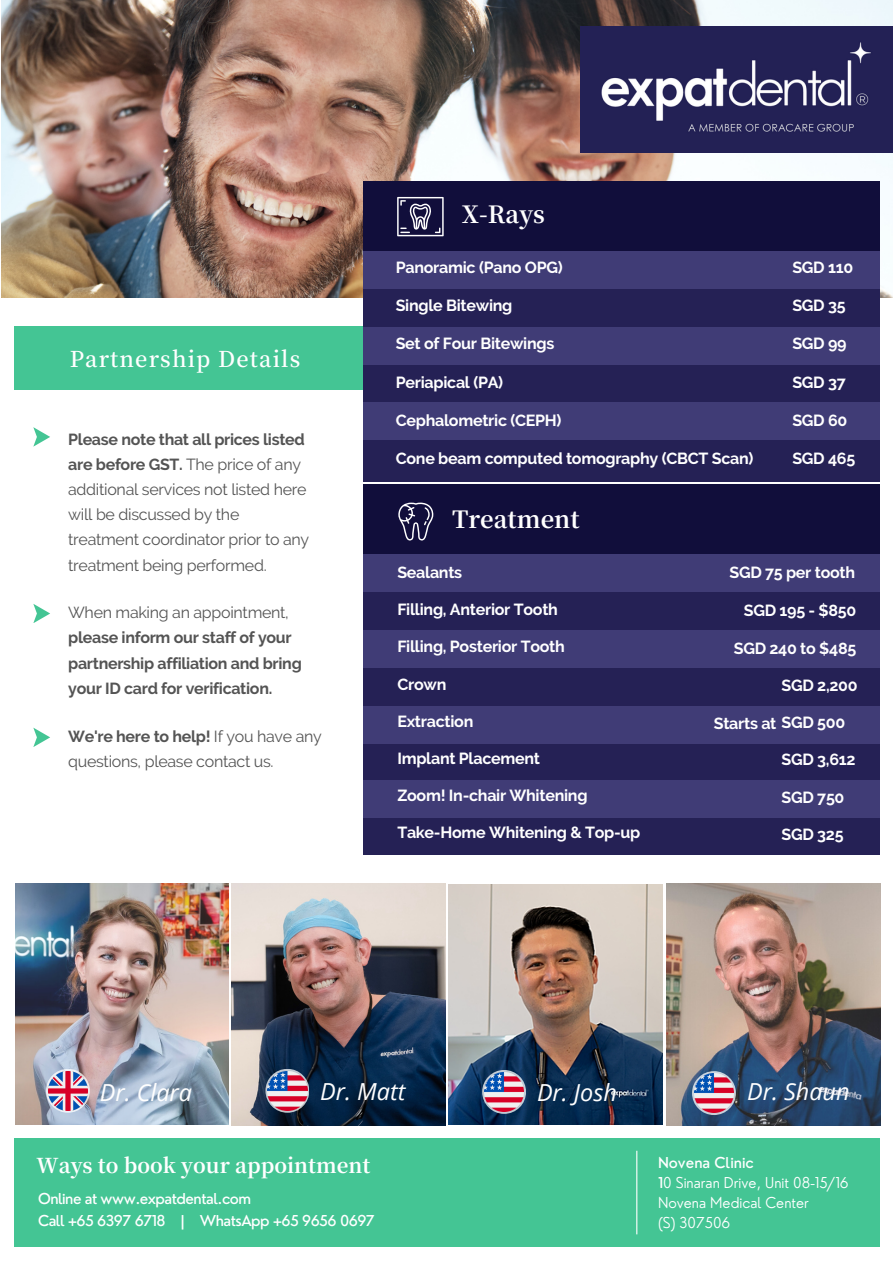
<style>
.page{position:relative;width:893px;height:1264px;background:#fff}
.page>*{position:absolute;margin:0;border:0;box-sizing:border-box;transform-origin:0 0}
.t1{font:700 23.7px "Source Han Serif JP";color:#fff}
.t2{font:italic 23.4px "Open Sans";color:#fff}
.t3{font:600 21.75px "Source Han Serif JP";letter-spacing:.05em;color:#fff}
.t4{font:700 20.4px "Source Han Serif JP";color:#fff}
.t5{font:700 16.05px "Raleway";letter-spacing:-.015em;color:#fff}
.t6{font:16.05px/25.2px "Raleway";letter-spacing:-.02em;color:#545454}
.t7{font:700 16.05px/25.2px "Raleway";letter-spacing:-.02em;color:#545454}
.t8{font:500 14.7px/21.9px "Nourd";letter-spacing:-.035em;color:#fff}
.t9{font:300 14.7px "Nourd";color:#fff}
.t10{font:500 14.7px "Nourd";color:#fff}
.s1{font-weight:700}
.s2{font-weight:400}
.s3{font-weight:500}
</style>
<div class="page">
<svg style="left:33px;top:427px;width:17px;height:19px"></svg>
<svg style="left:33px;top:604px;width:17px;height:19px"></svg>
<svg style="left:33px;top:727px;width:17px;height:19px"></svg>
<div style="left:363px;top:553px;width:516px;height:301px;background:#252155"></div>
<div style="left:363px;top:484px;width:516px;height:76px;background:#110e3b"></div>
<div style="left:364px;top:554px;width:515px;height:38px;background:#403c76"></div>
<div style="left:364px;top:630px;width:515px;height:37px;background:#403c76"></div>
<div style="left:364px;top:706px;width:515px;height:37px;background:#403c76"></div>
<div style="left:364px;top:780px;width:515px;height:37px;background:#403c76"></div>
<svg style="left:398px;top:502px;width:35px;height:38px"></svg>
<div style="left:14px;top:326px;width:349px;height:64px;background:#44c594"></div>
<img style="left:2px;top:0;width:890px;height:297px">
<img style="left:580px;top:26px;width:312px;height:126px">
<div style="left:363px;top:248px;width:516px;height:234px;background:#252155"></div>
<div style="left:363px;top:181px;width:516px;height:71px;background:#110e3b"></div>
<div style="left:363px;top:251px;width:516px;height:37px;background:#403c76"></div>
<div style="left:363px;top:327px;width:516px;height:37px;background:#403c76"></div>
<div style="left:363px;top:403px;width:516px;height:37px;background:#403c76"></div>
<svg style="left:397px;top:197px;width:46px;height:39px"></svg>
<img style="left:15px;top:883px;width:214px;height:241px">
<img style="left:666px;top:883px;width:214px;height:242px">
<img style="left:232px;top:883px;width:213px;height:242px">
<svg style="left:265px;top:1068px;width:44px;height:44px"></svg>
<img style="left:268px;top:1071px;width:39px;height:39px">
<svg style="left:692px;top:1071px;width:43px;height:44px"></svg>
<img style="left:694px;top:1073px;width:39px;height:39px">
<svg style="left:46px;top:1068px;width:44px;height:44px"></svg>
<img style="left:48px;top:1071px;width:40px;height:39px">
<img style="left:448px;top:884px;width:214px;height:240px">
<svg style="left:482px;top:1069px;width:44px;height:44px"></svg>
<img style="left:484px;top:1072px;width:39px;height:39px">
<div style="left:14px;top:1138px;width:865px;height:108px;background:#44c594"></div>
<hr style="left:636px;top:1150px;width:1px;height:84px;background:#fff">
<h1 class="t3" style="left:70px;top:342px;width:232px">Partnership Details</h1>
<p class="t6" style="left:68px;top:426px;width:240px"><span class="s1">Please note that all prices listed are before GST.</span> The price of any additional services not listed here will be discussed by the</p>
<p class="t6" style="left:68px;top:527px;width:242px">treatment coordinator prior to any treatment being performed.</p>
<p class="t7" style="left:68px;top:600px;width:235px"><span class="s2">When making an appointment, </span>please inform our staff of your partnership affiliation and bring your ID card for verification.</p>
<p class="t6" style="left:68px;top:723px;width:255px"><span class="s1">We're here to help!</span> If you have any questions, please contact us.</p>
<h5 class="t1" style="left:462px;top:196px;width:84px">X-Rays</h5>
<p class="t5" style="left:395px;top:257px;width:168px">Panoramic (Pano OPG)</p>
<p class="t5" style="left:395px;top:296px;width:118px">Single Bitewing</p>
<p class="t5" style="left:395px;top:334px;width:160px">Set of Four Bitewings</p>
<p class="t5" style="left:395px;top:372px;width:109px">Periapical (PA)</p>
<p class="t5" style="left:395px;top:411px;width:167px">Cephalometric (CEPH)</p>
<p class="t5" style="left:395px;top:449px;width:359px">Cone beam computed tomography (CBCT Scan)</p>
<p class="t5" style="left:792px;top:257px;width:62px">SGD 110</p>
<p class="t5" style="left:792px;top:296px;width:55px">SGD 35</p>
<p class="t5" style="left:792px;top:334px;width:56px">SGD 99</p>
<p class="t5" style="left:792px;top:372px;width:55px">SGD 37</p>
<p class="t5" style="left:792px;top:411px;width:57px">SGD 60</p>
<p class="t5" style="left:792px;top:449px;width:64px">SGD 465</p>
<p class="t1" style="left:452px;top:500px;width:129px">Treatment</p>
<p class="t5" style="left:397px;top:563px;width:66px">Sealants</p>
<p class="t5" style="left:397px;top:600px;width:162px">Filling, Anterior Tooth</p>
<p class="t5" style="left:397px;top:637px;width:169px">Filling, Posterior Tooth</p>
<p class="t5" style="left:397px;top:674px;width:50px">Crown</p>
<p class="t5" style="left:397px;top:711px;width:77px">Extraction</p>
<p class="t5" style="left:397px;top:749px;width:144px">Implant Placement</p>
<p class="t5" style="left:397px;top:786px;width:192px">Zoom! In-chair Whitening</p>
<p class="t5" style="left:397px;top:823px;width:244px">Take-Home Whitening &amp; Top-up</p>
<h5 class="t5" style="left:729px;top:563px;width:127px">SGD 75 per tooth</h5>
<h1 class="t5" style="left:743px;top:600px;width:114px">SGD 195 - $850</h1>
<h1 class="t5" style="left:733px;top:638px;width:124px">SGD 240 to $485</h1>
<h4 class="t5" style="left:781px;top:676px;width:78px">SGD 2,200</h4>
<h4 class="t5" style="left:713px;top:713px;width:133px">Starts at SGD 500</h4>
<h4 class="t5" style="left:781px;top:750px;width:75px">SGD 3,612</h4>
<h4 class="t5" style="left:781px;top:787px;width:64px">SGD 750</h4>
<h4 class="t5" style="left:781px;top:824px;width:64px">SGD 325</h4>
<p class="t2" style="left:100px;top:1075px;width:94px">Dr. Clara</p>
<h5 class="t2" style="left:320px;top:1074px;width:87px">Dr. Matt</h5>
<p class="t2" style="left:537px;top:1075px;width:81px">Dr. Josh</p>
<p class="t2" style="left:747px;top:1074px;width:104px">Dr. Shaun</p>
<h2 class="t4" style="left:36px;top:1149px;width:335px">Ways to book your appointment</h2>
<p class="t8" style="left:38px;top:1187px;width:338px">Online at www.expatdental.com<br>Call +65 6397 6718 | WhatsApp +65 9656 0697</p>
<h2 class="t10" style="left:658px;top:1153px;width:97px">Novena Clinic</h2>
<p class="t9" style="left:658px;top:1173px;width:192px"><span class="s3">1</span>0 Sinaran Drive, Unit 08-15/16</p>
<h2 class="t9" style="left:658px;top:1193px;width:152px">Novena Medical Center</h2>
<p class="t9" style="left:658px;top:1212px;width:74px">(S) 307506</p>
</div>
